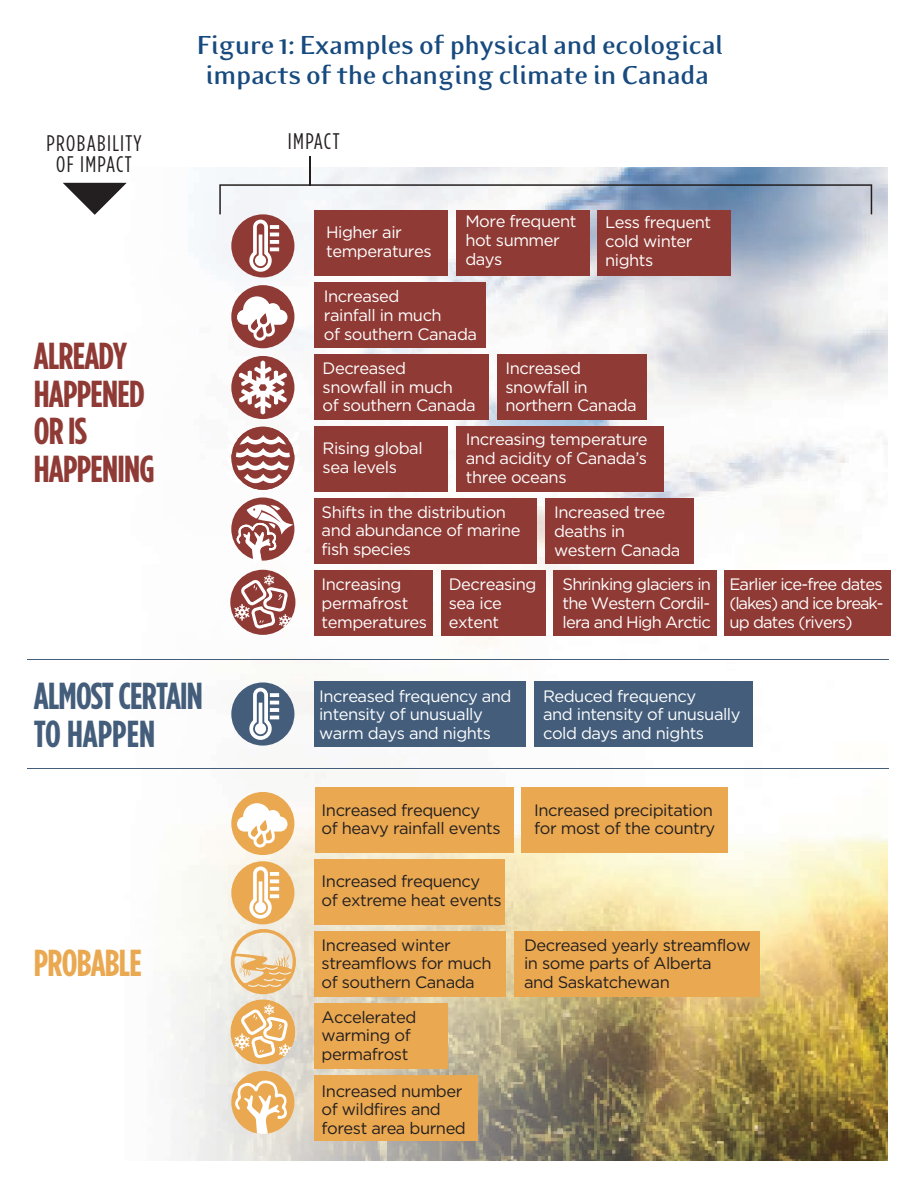
<style>
.page{position:relative;width:918px;height:1188px;background:#fff}
.page>*{position:absolute;margin:0;border:0;box-sizing:border-box;transform-origin:0 0}
.t1{font:700 37.5px/37.5px "Gotham Condensed";letter-spacing:-.02em;color:#8f3a35}
.t2{font:700 37.5px/37.5px "Gotham Condensed";letter-spacing:-.02em;color:#435d7b}
.t3{font:700 37.5px "Gotham Condensed";letter-spacing:-.02em;color:#eaa851}
.t4{font:700 30px/30px "Eidetic Modern OT";letter-spacing:-.03em;color:#174a7e}
.t5{font:22.5px "Gotham Condensed";letter-spacing:.06em;color:#231f20}
.t6{font:16.5px/18.6px "Gotham";letter-spacing:-.03em;color:#fff}
.t7{font:16.5px/18.6px "Gotham";letter-spacing:-.03em;color:#231f20}
</style>
<div class="page">
<img style="left:63px;top:167px;width:824px;height:994px">
<hr style="left:27px;top:768px;width:861px;height:1px;background:#435d7b">
<hr style="left:27px;top:659px;width:861px;height:1px;background:#435d7b">
<div style="left:315px;top:210px;width:133px;height:65px;background:#8f3a35"></div>
<div style="left:456px;top:210px;width:133px;height:65px;background:#8f3a35"></div>
<div style="left:597px;top:210px;width:133px;height:65px;background:#8f3a35"></div>
<div style="left:315px;top:282px;width:171px;height:65px;background:#8f3a35"></div>
<div style="left:315px;top:354px;width:174px;height:65px;background:#8f3a35"></div>
<div style="left:497px;top:354px;width:149px;height:65px;background:#8f3a35"></div>
<div style="left:315px;top:682px;width:211px;height:65px;background:#435d7b"></div>
<div style="left:534px;top:682px;width:218px;height:65px;background:#435d7b"></div>
<div style="left:315px;top:426px;width:133px;height:66px;background:#8f3a35"></div>
<div style="left:456px;top:426px;width:207px;height:66px;background:#8f3a35"></div>
<div style="left:315px;top:498px;width:222px;height:66px;background:#8f3a35"></div>
<div style="left:545px;top:498px;width:148px;height:66px;background:#8f3a35"></div>
<div style="left:315px;top:571px;width:118px;height:65px;background:#8f3a35"></div>
<div style="left:441px;top:571px;width:105px;height:65px;background:#8f3a35"></div>
<div style="left:315px;top:787px;width:198px;height:65px;background:#eaa851"></div>
<div style="left:315px;top:859px;width:190px;height:65px;background:#eaa851"></div>
<div style="left:521px;top:787px;width:207px;height:65px;background:#eaa851"></div>
<div style="left:315px;top:931px;width:191px;height:66px;background:#eaa851"></div>
<div style="left:514px;top:931px;width:245px;height:66px;background:#eaa851"></div>
<div style="left:315px;top:1003px;width:133px;height:66px;background:#eaa851"></div>
<div style="left:315px;top:1075px;width:163px;height:66px;background:#eaa851"></div>
<div style="left:553px;top:571px;width:164px;height:65px;background:#8f3a35"></div>
<div style="left:725px;top:571px;width:166px;height:65px;background:#8f3a35"></div>
<svg style="left:63px;top:183px;width:64px;height:32px"></svg>
<svg style="left:219px;top:184px;width:653px;height:30px"></svg>
<hr style="left:309px;top:157px;width:2px;height:29px;background:#231f20">
<div style="left:231px;top:214px;width:63px;height:63px;background:#8f3a35;border-radius:50%"></div>
<svg style="left:249px;top:220px;width:30px;height:52px"></svg>
<div style="left:231px;top:682px;width:63px;height:64px;background:#435d7b;border-radius:50%"></div>
<svg style="left:249px;top:688px;width:30px;height:52px"></svg>
<div style="left:231px;top:861px;width:63px;height:63px;background:#eaa851;border-radius:50%"></div>
<svg style="left:249px;top:866px;width:30px;height:53px"></svg>
<div style="left:231px;top:285px;width:63px;height:63px;background:#8f3a35;border-radius:50%"></div>
<div style="left:237px;top:310px;width:51px;height:15px;background:#fff;border-radius:7px"></div>
<div style="left:265px;top:303px;width:15px;height:15px;background:#fff;border-radius:50%"></div>
<svg style="left:243px;top:296px;width:32px;height:45px"></svg>
<div style="left:231px;top:792px;width:63px;height:63px;background:#eaa851;border-radius:50%"></div>
<div style="left:237px;top:817px;width:51px;height:15px;background:#fff;border-radius:7px"></div>
<div style="left:265px;top:810px;width:15px;height:15px;background:#fff;border-radius:50%"></div>
<svg style="left:243px;top:803px;width:32px;height:45px"></svg>
<div style="left:231px;top:356px;width:63px;height:63px;background:#8f3a35;border-radius:50%"></div>
<svg style="left:239px;top:360px;width:48px;height:55px"></svg>
<svg style="left:227px;top:427px;width:72px;height:63px"></svg>
<div style="left:231px;top:498px;width:63px;height:63px;background:#8f3a35;border-radius:50%"></div>
<svg style="left:236px;top:503px;width:57px;height:59px"></svg>
<div style="left:231px;top:1071px;width:63px;height:63px;background:#eaa851;border-radius:50%"></div>
<svg style="left:234px;top:1080px;width:54px;height:54px"></svg>
<div style="left:230px;top:570px;width:65px;height:65px;background:#8f3a35;border-radius:50%"></div>
<svg style="left:235px;top:574px;width:57px;height:55px"></svg>
<svg style="left:231px;top:929px;width:65px;height:65px;background:#ecd1aa"></svg>
<div style="left:230px;top:999px;width:65px;height:65px;background:#eaa851;border-radius:50%"></div>
<svg style="left:235px;top:1004px;width:57px;height:54px"></svg>
<p class="t4" style="left:196px;top:30px;width:528px">Figure 1: Examples of physical and ecological impacts of the changing climate in Canada</p>
<p class="t5" style="left:46px;top:129px;width:97px">PROBABILITY</p>
<p class="t5" style="left:288px;top:128px;width:53px">IMPACT</p>
<p class="t5" style="left:56px;top:150px;width:77px">OF IMPACT</p>
<p class="t1" style="left:34px;top:337px;width:122px">ALREADY<br>HAPPENED<br>OR IS<br>HAPPENING</p>
<p class="t2" style="left:34px;top:677px;width:171px">ALMOST CERTAIN<br>TO HAPPEN</p>
<p class="t3" style="left:34px;top:940px;width:110px">PROBABLE</p>
<p class="t6" style="left:326px;top:223px;width:107px">Higher air temperatures</p>
<p class="t6" style="left:465px;top:212px;width:113px">More frequent hot summer days</p>
<p class="t6" style="left:605px;top:213px;width:108px">Less frequent cold winter nights</p>
<p class="t6" style="left:324px;top:287px;width:155px">Increased<br>rainfall in much<br>of southern Canada</p>
<p class="t6" style="left:323px;top:359px;width:155px">Decreased<br>snowfall in much<br>of southern Canada</p>
<p class="t6" style="left:505px;top:359px;width:133px">Increased snowfall in northern Canada</p>
<p class="t6" style="left:323px;top:439px;width:102px">Rising global sea levels</p>
<p class="t6" style="left:466px;top:430px;width:183px;text-align:justify">Increasing temperature and acidity of Canada’s three oceans</p>
<p class="t6" style="left:322px;top:503px;width:200px">Shifts in the distribution and abundance of marine fish species</p>
<p class="t6" style="left:554px;top:503px;width:128px">Increased tree deaths in western Canada</p>
<p class="t6" style="left:322px;top:575px;width:107px">Increasing permafrost temperatures</p>
<p class="t6" style="left:449px;top:575px;width:89px">Decreasing sea ice extent</p>
<p class="t6" style="left:563px;top:575px;width:150px;text-align:justify">Shrinking glaciers in the Western Cordil&shy;lera and High Arctic</p>
<p class="t6" style="left:729px;top:575px;width:156px;text-align:justify">Earlier ice-free dates (lakes) and ice break&shy;up dates (rivers)</p>
<p class="t6" style="left:319px;top:686px;width:194px">Increased frequency and intensity of unusually warm days and nights</p>
<p class="t6" style="left:543px;top:686px;width:199px">Reduced frequency<br>and intensity of unusually cold days and nights</p>
<p class="t7" style="left:322px;top:801px;width:181px">Increased frequency<br>of heavy rainfall events</p>
<p class="t7" style="left:534px;top:801px;width:183px">Increased precipitation for most of the country</p>
<p class="t7" style="left:322px;top:872px;width:182px">Increased frequency<br>of extreme heat events</p>
<p class="t7" style="left:322px;top:935px;width:172px">Increased winter streamflows for much of southern Canada</p>
<p class="t7" style="left:524px;top:935px;width:228px">Decreased yearly streamflow in some parts of Alberta<br>and Saskatchewan</p>
<p class="t7" style="left:322px;top:1007px;width:96px">Accelerated warming of permafrost</p>
<p class="t7" style="left:322px;top:1082px;width:146px">Increased number of wildfires and forest area burned</p>
</div>
